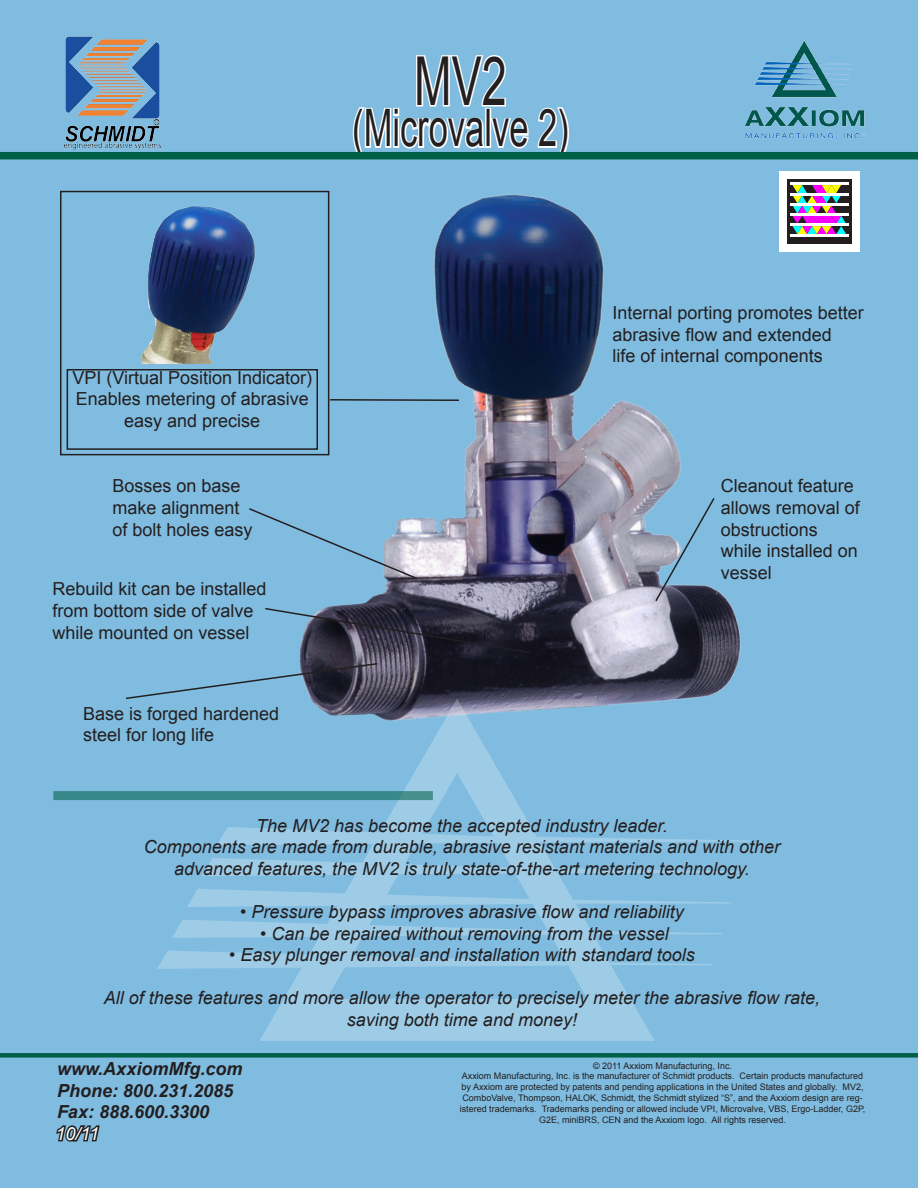
<style>
.page{position:relative;width:918px;height:1188px;background:#80bce0}
.page>*{position:absolute;margin:0;border:0;box-sizing:border-box;transform-origin:0 0}
.t1{font:67.5px "Arial";color:#231f20;scale:.67 1}
.t2{font:51.75px "Arial";color:#231f20;scale:.67 1}
.t3{font:italic 18px "Arial";color:#231f20}
.t4{font:18px/21.6px "Arial";color:#231f20}
.t5{font:italic 700 18px "Arial";color:#231f20}
.t6{font:italic 18px "Arial";color:#fff}
.t7{font:9px/10.8px "Arial";color:#231f20;text-align:center}
</style>
<div class="page">
<img style="left:113px;top:159px;width:792px;height:543px">
<svg style="left:259px;top:699px;width:396px;height:342px"></svg>
<svg style="left:537px;top:837px;width:213px;height:5px"></svg>
<svg style="left:217px;top:827px;width:280px;height:18px"></svg>
<svg style="left:555px;top:868px;width:187px;height:5px"></svg>
<svg style="left:202px;top:858px;width:313px;height:18px"></svg>
<svg style="left:573px;top:900px;width:158px;height:4px"></svg>
<svg style="left:187px;top:889px;width:346px;height:18px"></svg>
<svg style="left:591px;top:931px;width:131px;height:3px"></svg>
<svg style="left:172px;top:920px;width:378px;height:18px"></svg>
<svg style="left:609px;top:962px;width:103px;height:3px"></svg>
<svg style="left:157px;top:951px;width:411px;height:18px"></svg>
<div style="left:0;top:1053px;width:918px;height:5px;background:#006047"></div>
<svg style="left:56px;top:1125px;width:44px;height:17px"></svg>
<svg style="left:264px;top:607px;width:267px;height:47px"></svg>
<svg style="left:654px;top:496px;width:62px;height:107px"></svg>
<svg style="left:53px;top:791px;width:380px;height:9px;background:#3a898b"></svg>
<div style="left:67px;top:369px;width:251px;height:81px;border:2px solid #231f20"></div>
<div style="left:60px;top:191px;width:269px;height:264px;border:2px solid #231f20"></div>
<img style="left:113px;top:199px;width:159px;height:165px">
<svg style="left:329px;top:398px;width:131px;height:4px"></svg>
<svg style="left:247px;top:507px;width:172px;height:74px"></svg>
<svg style="left:124px;top:662px;width:255px;height:38px"></svg>
<svg style="left:351px;top:55px;width:179px;height:106px"></svg>
<svg style="left:536px;top:107px;width:35px;height:53px"></svg>
<img style="left:744px;top:40px;width:121px;height:100px">
<img style="left:64px;top:36px;width:97px;height:114px">
<div style="left:1px;top:153px;width:916px;height:6px;background:#006047"></div>
<div style="left:0;top:152px;width:918px;height:7px;border:2px solid #006047"></div>
<div style="left:779px;top:171px;width:81px;height:81px;background:#fff"></div>
<div style="left:787px;top:179px;width:65px;height:65px;background:#231f20"></div>
<hr style="left:790px;top:234px;width:58px;height:2px;background:#fff">
<hr style="left:790px;top:224px;width:58px;height:2px;background:#fff">
<hr style="left:790px;top:214px;width:58px;height:2px;background:#fff">
<hr style="left:790px;top:203px;width:58px;height:3px;background:#fff">
<svg style="left:793px;top:185px;width:53px;height:49px"></svg>
<hr style="left:790px;top:193px;width:58px;height:2px;background:#fff">
<hr style="left:790px;top:183px;width:58px;height:2px;background:#fff">
<p class="t1" style="left:414px;top:37px;width:140px">MV2</p>
<p class="t2" style="left:352px;top:94px;width:325px">(Microvalve 2)</p>
<p class="t4" style="left:72px;top:367px;width:241px;text-align:center">VPI (Virtual Position Indicator)<br>Enables metering of abrasive easy and precise</p>
<p class="t4" style="left:112px;top:475px;width:142px">Bosses on base make alignment of bolt holes easy</p>
<p class="t4" style="left:52px;top:578px;width:216px">Rebuild kit can be installed from bottom side of valve while mounted on vessel</p>
<p class="t4" style="left:83px;top:703px;width:198px">Base is forged hardened steel for long life</p>
<p class="t4" style="left:613px;top:302px;width:253px">Internal porting promotes better abrasive flow and extended</p>
<p class="t4" style="left:613px;top:345px;width:212px">life of internal components</p>
<p class="t4" style="left:721px;top:475px;width:141px">Cleanout feature allows removal of obstructions</p>
<p class="t4" style="left:721px;top:540px;width:139px">while installed on vessel</p>
<p class="t3" style="left:256px;top:814px;width:413px">The MV2 has become the accepted industry leader.</p>
<p class="t3" style="left:144px;top:835px;width:638px">Components are made from durable, abrasive resistant materials and with other</p>
<p class="t3" style="left:174px;top:857px;width:577px">advanced features, the MV2 is truly state-of-the-art metering technology.</p>
<p class="t3" style="left:240px;top:900px;width:445px">• Pressure bypass improves abrasive flow and reliability</p>
<p class="t3" style="left:260px;top:922px;width:410px">• Can be repaired without removing from the vessel</p>
<p class="t3" style="left:229px;top:943px;width:467px">• Easy plunger removal and installation with standard tools</p>
<p class="t3" style="left:104px;top:986px;width:718px">All of these features and more allow the operator to precisely meter the abrasive flow rate,</p>
<p class="t3" style="left:347px;top:1008px;width:232px">saving both time and money!</p>
<p class="t5" style="left:57px;top:1057px;width:187px">www.AxxiomMfg.com</p>
<p class="t5" style="left:57px;top:1079px;width:178px">Phone: 800.231.2085</p>
<p class="t5" style="left:57px;top:1100px;width:154px">Fax: 888.600.3300</p>
<p class="t6" style="left:56px;top:1122px;width:45px">10/11</p>
<p class="t7" style="left:593px;top:1060px;width:141px">© 2011 Axxiom Manufacturing, Inc.</p>
<p class="t7" style="left:460px;top:1071px;width:407px">Axxiom Manufacturing, Inc. is the manufacturer of Schmidt products. Certain products manufactured by Axxiom are protected by patents and pending applications in the United States and globally. MV2, ComboValve, Thompson, HALOK, Schmidt, the Schmidt stylized “S”, and the Axxiom design are reg&shy;istered trademarks. Trademarks pending or allowed include VPI, Microvalve, VBS, Ergo-Ladder, G2P, G2E, miniBRS, CEN and the Axxiom logo. All rights reserved.</p>
</div>
